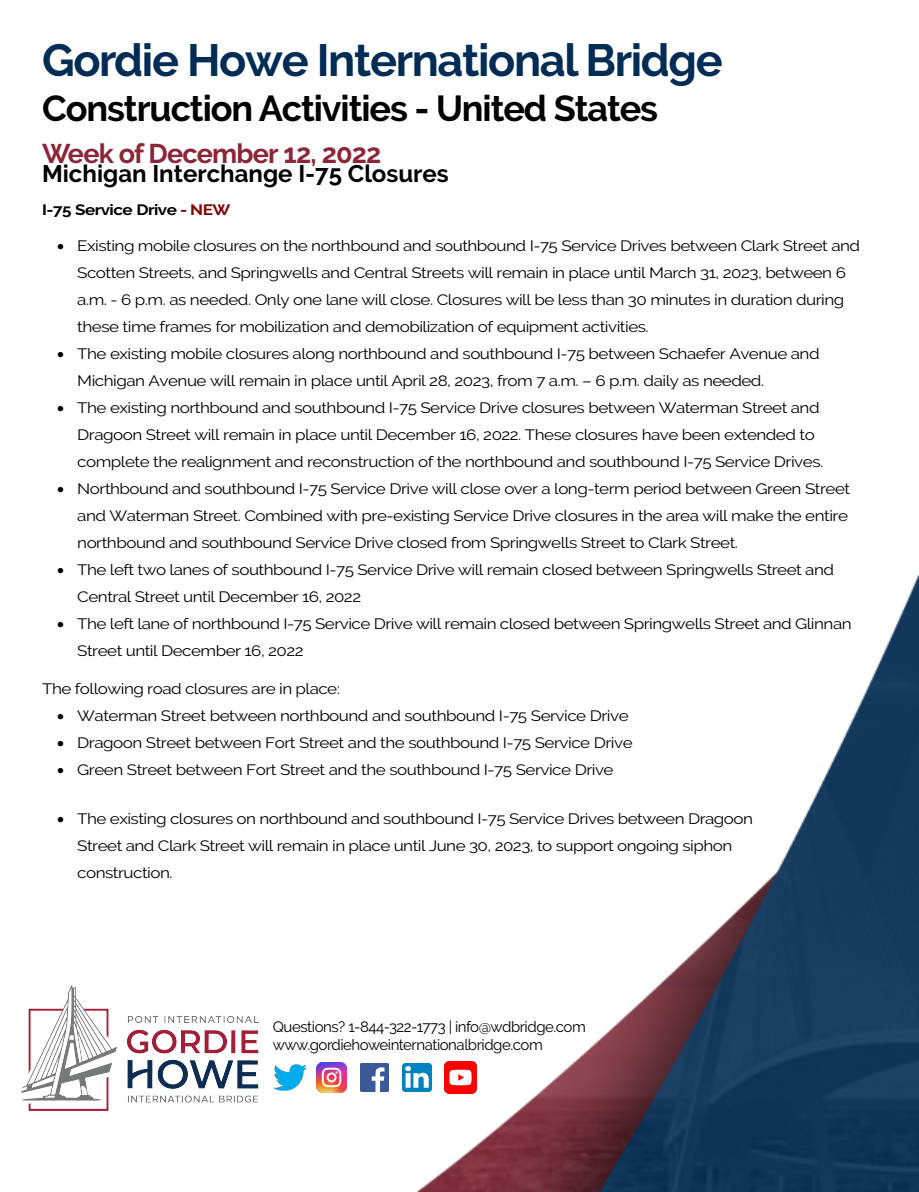
<style>
.page{position:relative;width:919px;height:1192px;background:#fff}
.page>*{position:absolute;margin:0;border:0;box-sizing:border-box;transform-origin:0 0}
.t1{font:700 45px "Raleway";letter-spacing:-.03em;color:#002c55}
.t2{font:700 36px "Raleway";letter-spacing:-.03em;color:#000}
.t3{font:700 27px "Raleway";letter-spacing:-.03em;color:#8b2638}
.t4{font:700 24px "Raleway";color:#000}
.t5{font:15px/27px "Raleway";letter-spacing:-.03em;color:#000;scale:1.13 1}
.t6{font:15px/27px "Raleway";letter-spacing:-.03em;color:#000;scale:1.13 1}
.t7{font:15px/18px "Raleway";letter-spacing:-.03em;color:#000}
.t8{font:700 15px "Raleway";letter-spacing:-.03em;color:#000;scale:1.13 1}
.s1{color:#800000}
.s2{font-style:inherit}
</style>
<div class="page">
<img style="left:28px;top:575px;width:890px;height:616px">
<img style="left:270px;top:1057px;width:40px;height:40px">
<img style="left:360px;top:1063px;width:28px;height:28px">
<img style="left:403px;top:1063px;width:29px;height:28px">
<img style="left:444px;top:1061px;width:32px;height:32px">
<img style="left:316px;top:1062px;width:30px;height:30px">
<img style="left:21px;top:985px;width:237px;height:125px">
<h1 class="t1" style="left:42px;top:35px;width:682px">Gordie Howe International Bridge</h1>
<h2 class="t2" style="left:42px;top:88px;width:617px">Construction Activities - United States</h2>
<h3 class="t3" style="left:42px;top:138px;width:341px">Week of December 12, 2022</h3>
<h3 class="t4" style="left:42px;top:160px;width:408px">Michigan Interchange I-75 Closures</h3>
<p class="t8" style="left:42px;top:201px;width:168px">I-75 Service Drive <span class="s1">- NEW</span></p>
<p class="t5" style="left:77px;top:232px;width:694px;text-indent:-20px">• Existing mobile closures on the northbound and southbound I-75 Service Drives between Clark Street and Scotten Streets, and Springwells and Central Streets will remain in place until March 31, 2023, between 6 a.m. - 6 p.m. as needed. Only one lane will close. Closures will be less than 30 minutes in duration during these time frames for mobilization and demobilization of equipment activities.</p>
<p class="t5" style="left:77px;top:340px;width:658px;text-indent:-20px">• The existing mobile closures along northbound and southbound I-75 between Schaefer Avenue and<br>Michigan Avenue will remain in place until April 28, 2023, from 7 a.m. – 6 p.m. daily as needed.</p>
<p class="t5" style="left:77px;top:394px;width:661px;text-indent:-20px">• The existing northbound and southbound I-75 Service Drive closures between Waterman Street and<br>Dragoon Street will remain in place until December 16, 2022. These <span class="s2">closures</span> have been extended to complete the realignment and reconstruction of the northbound and southbound I-75 Service Drives.</p>
<p class="t5" style="left:77px;top:475px;width:685px;text-indent:-20px">• Northbound and southbound I-75 Service Drive will close over a long-term period between Green Street and Waterman Street. Combined with pre-existing Service Drive closures in the area will make the entire northbound and southbound Service Drive closed from Springwells Street to Clark Street.</p>
<p class="t5" style="left:77px;top:556px;width:671px;text-indent:-20px">• The left two lanes of southbound I-75 Service Drive will remain closed between Springwells Street and<br>Central Street until December 16, 2022</p>
<p class="t5" style="left:77px;top:610px;width:686px;text-indent:-20px">• The left lane of northbound I-75 Service Drive will remain closed between Springwells Street and Glinnan<br>Street until December 16, 2022</p>
<p class="t6" style="left:42px;top:675px;width:265px">The following road closures are in place:</p>
<p class="t5" style="left:57px;top:702px;width:507px">• Waterman Street between northbound and southbound I-75 Service Drive</p>
<p class="t5" style="left:57px;top:729px;width:510px">• Dragoon Street between Fort Street and the southbound I-75 Service Drive</p>
<p class="t5" style="left:57px;top:756px;width:494px">• Green Street between Fort Street and the southbound I-75 Service Drive</p>
<p class="t6" style="left:77px;top:805px;width:599px;text-indent:-20px">• The existing closures on northbound and southbound I-75 Service Drives between Dragoon<br>Street and Clark Street will remain in place until June 30, 2023, to support ongoing siphon construction.</p>
<p class="t7" style="left:273px;top:1017px;width:314px">Questions? 1-844-322-1773 | info@wdbridge.com www.gordiehoweinternationalbridge.com</p>
</div>
